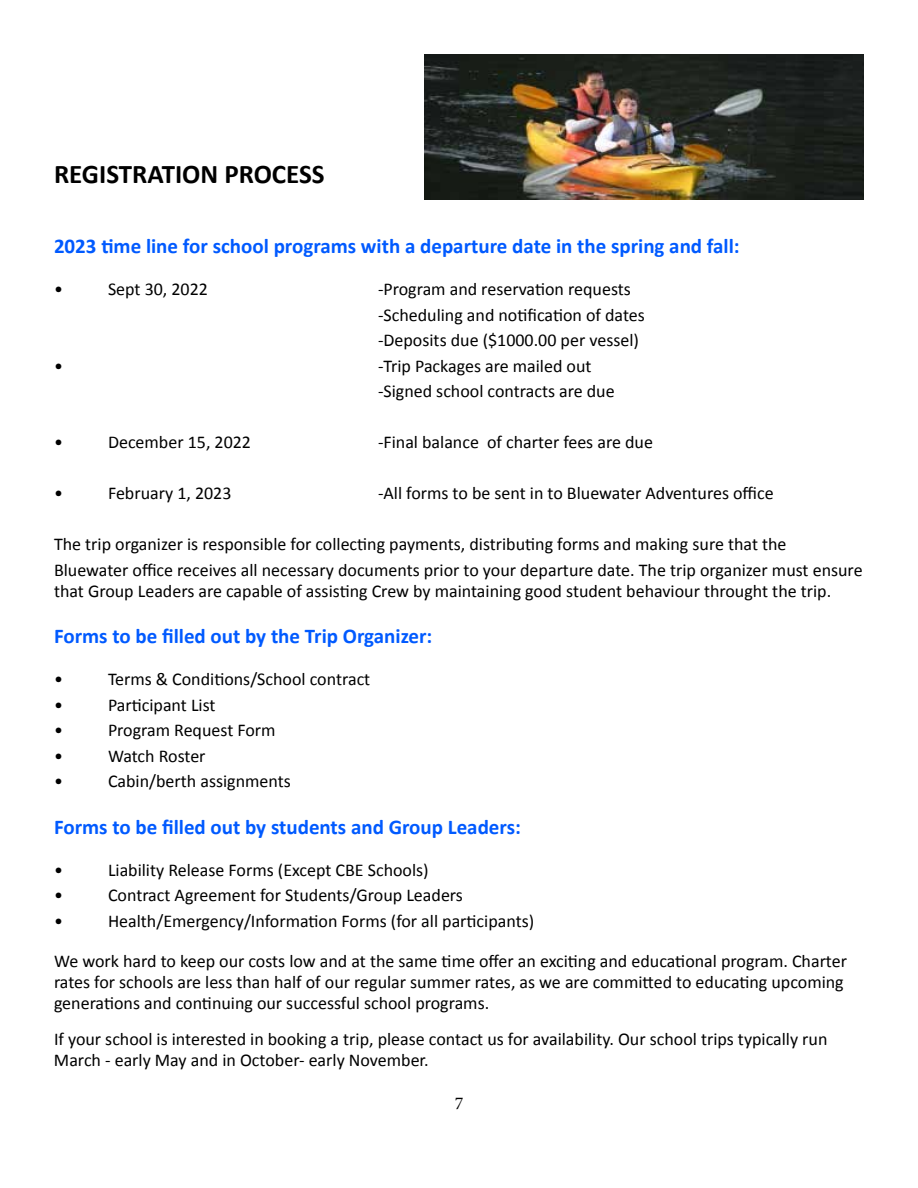
<style>
.page{position:relative;width:918px;height:1188px;background:#fff}
.page>*{position:absolute;margin:0;border:0;box-sizing:border-box;transform-origin:0 0}
.t1{font:700 27px "Calibri";color:#000}
.t2{font:700 21px "Calibri";color:#005aff}
.t3{font:18px/25.5px "Calibri";color:#000}
.t4{font:18px "Minion Pro";color:#000}
</style>
<div class="page">
<img style="left:424px;top:54px;width:440px;height:146px">
<h1 class="t1" style="left:54px;top:157px;width:272px">REGISTRATION PROCESS</h1>
<p class="t2" style="left:54px;top:233px;width:687px">2023 time line for school programs with a departure date in the spring and fall:</p>
<p class="t3" style="left:54px;top:277px;width:10px">•</p>
<p class="t3" style="left:108px;top:277px;width:102px">Sept 30, 2022</p>
<p class="t3" style="left:378px;top:277px;width:268px">-Program and reservation requests -Scheduling and notification of dates -Deposits due ($1000.00 per vessel)</p>
<p class="t3" style="left:54px;top:353px;width:10px">•</p>
<p class="t3" style="left:378px;top:353px;width:238px">-Trip Packages are mailed out -Signed school contracts are due</p>
<p class="t3" style="left:54px;top:430px;width:10px">•</p>
<p class="t3" style="left:108px;top:430px;width:145px">December 15, 2022</p>
<p class="t3" style="left:378px;top:430px;width:276px">-Final balance of charter fees are due</p>
<p class="t3" style="left:54px;top:481px;width:10px">•</p>
<p class="t3" style="left:108px;top:481px;width:125px">February 1, 2023</p>
<p class="t3" style="left:378px;top:481px;width:397px">-All forms to be sent in to Bluewater Adventures office</p>
<p class="t3" style="left:54px;top:532px;width:810px">The trip organizer is responsible for collecting payments, distributing forms and making sure that the<br>Bluewater office receives all necessary documents prior to your departure date. The trip organizer must ensure</p>
<p class="t3" style="left:54px;top:578px;width:779px">that Group Leaders are capable of assisting Crew by maintaining good student behaviour throught the trip.</p>
<p class="t2" style="left:54px;top:623px;width:380px">Forms to be filled out by the Trip Organizer:</p>
<p class="t3" style="left:54px;top:667px;width:10px">•</p>
<p class="t3" style="left:108px;top:667px;width:264px">Terms &amp; Conditions/School contract</p>
<p class="t3" style="left:54px;top:692px;width:10px">•</p>
<p class="t3" style="left:108px;top:692px;width:109px">Participant List</p>
<p class="t3" style="left:54px;top:718px;width:10px">•</p>
<p class="t3" style="left:108px;top:718px;width:169px">Program Request Form</p>
<p class="t3" style="left:54px;top:743px;width:10px">•</p>
<p class="t3" style="left:108px;top:743px;width:99px">Watch Roster</p>
<p class="t3" style="left:54px;top:769px;width:10px">•</p>
<p class="t3" style="left:108px;top:769px;width:184px">Cabin/berth assignments</p>
<p class="t2" style="left:54px;top:813px;width:468px">Forms to be filled out by students and Group Leaders:</p>
<p class="t3" style="left:54px;top:857px;width:10px">•</p>
<p class="t3" style="left:108px;top:857px;width:322px">Liability Release Forms (Except CBE Schools)</p>
<p class="t3" style="left:54px;top:883px;width:10px">•</p>
<p class="t3" style="left:108px;top:883px;width:357px">Contract Agreement for Students/Group Leaders</p>
<p class="t3" style="left:54px;top:908px;width:10px">•</p>
<p class="t3" style="left:108px;top:908px;width:428px">Health/Emergency/Information Forms (for all participants)</p>
<p class="t3" style="left:54px;top:951px;width:795px;line-height:21px">We work hard to keep our costs low and at the same time offer an exciting and educational program. Charter rates for schools are less than half of our regular summer rates, as we are committed to educating upcoming generations and continuing our successful school programs.</p>
<p class="t3" style="left:54px;top:1029px;width:775px;line-height:21px">If your school is interested in booking a trip, please contact us for availability. Our school trips typically run<br>March - early May and in October- early November.</p>
<p class="t4" style="left:455px;top:1091px;width:10px">7</p>
</div>
